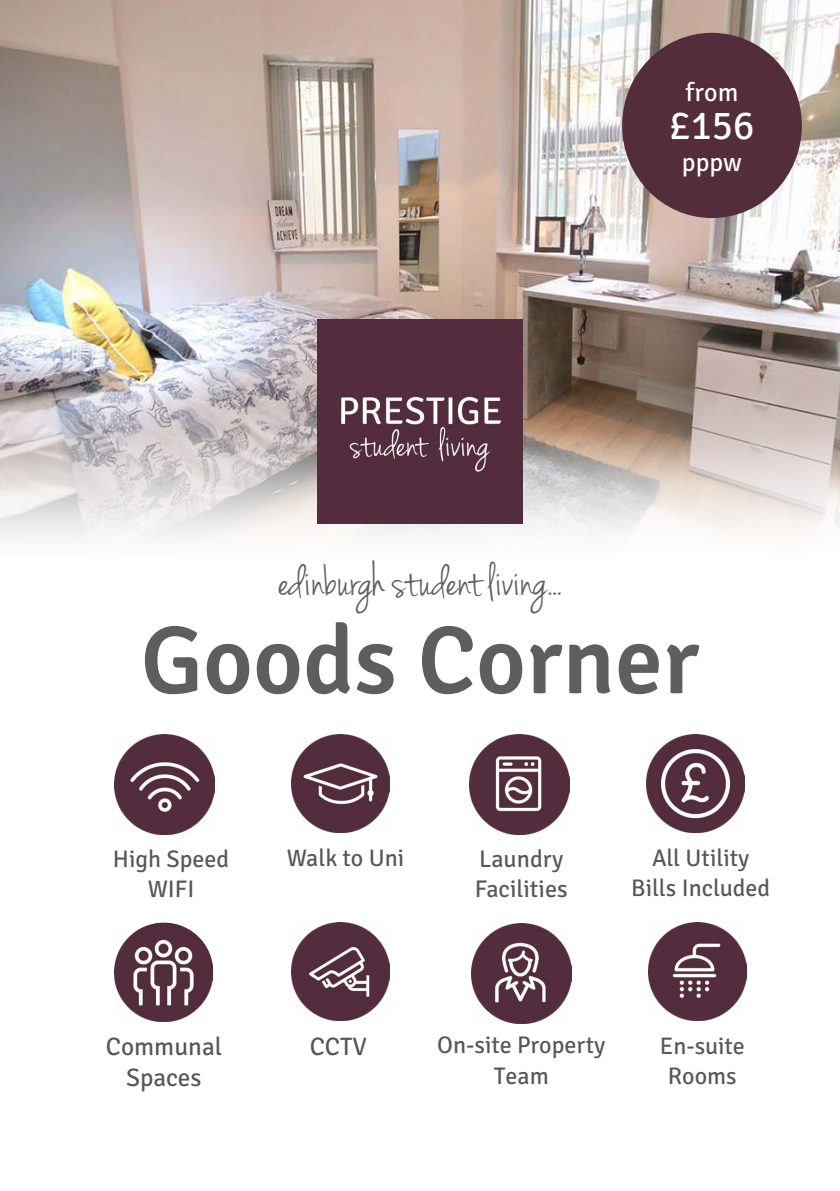
<style>
.page{position:relative;width:840px;height:1191px;background:#fff}
.page>*{position:absolute;margin:0;border:0;box-sizing:border-box;transform-origin:0 0}
.t1{font:600 96px "Signika Negative";color:#5e5e5e}
.t2{font:48px "Jenna Sue";color:#5e5e5e}
.t3{font:40px "Signika Negative";color:#fff}
.t4{font:26px "Signika Negative";color:#fff}
.t5{font:25.2px/31.6px "Signika Negative";color:#575756;text-align:center}
.t6{font:24.2px/30.2px "Signika Negative";color:#575756}
.t7{font:24px/30px "Signika Negative";color:#575756;text-align:center}
</style>
<div class="page">
<img style="left:0;top:0;width:839px;height:386px">
<svg style="left:0;top:386px;width:839px;height:153px"></svg>
<img style="left:318px;top:319px;width:204px;height:204px">
<div style="left:621px;top:33px;width:180px;height:185px;background:#532d3c;border-radius:50%"></div>
<img style="left:114px;top:734px;width:100px;height:101px">
<img style="left:469px;top:734px;width:100px;height:101px">
<img style="left:114px;top:923px;width:98px;height:98px">
<img style="left:471px;top:923px;width:100px;height:100px">
<img style="left:291px;top:922px;width:98px;height:98px">
<img style="left:291px;top:734px;width:98px;height:99px">
<img style="left:646px;top:734px;width:98px;height:99px">
<img style="left:648px;top:922px;width:97px;height:98px">
<p class="t4" style="left:685px;top:78px;width:54px">from</p>
<h3 class="t3" style="left:669px;top:103px;width:86px">£156</h3>
<p class="t4" style="left:681px;top:148px;width:61px">pppw</p>
<h2 class="t2" style="left:278px;top:553px;width:284px">edinburgh student living...</h2>
<h1 class="t1" style="left:141px;top:604px;width:560px">Goods Corner</h1>
<p class="t7" style="left:113px;top:844px;width:118px">High Speed<br>WIFI</p>
<p class="t7" style="left:287px;top:843px;width:119px">Walk to Uni</p>
<p class="t6" style="left:474px;top:844px;width:94px">Laundry<br>Facilities</p>
<p class="t7" style="left:631px;top:843px;width:140px">All Utility<br>Bills Included</p>
<p class="t5" style="left:106px;top:1030px;width:118px">Communal<br>Spaces</p>
<p class="t5" style="left:309px;top:1030px;width:59px">CCTV</p>
<p class="t7" style="left:437px;top:1030px;width:169px">On-site Property<br>Team</p>
<p class="t7" style="left:659px;top:1031px;width:87px">En-suite<br>Rooms</p>
</div>
